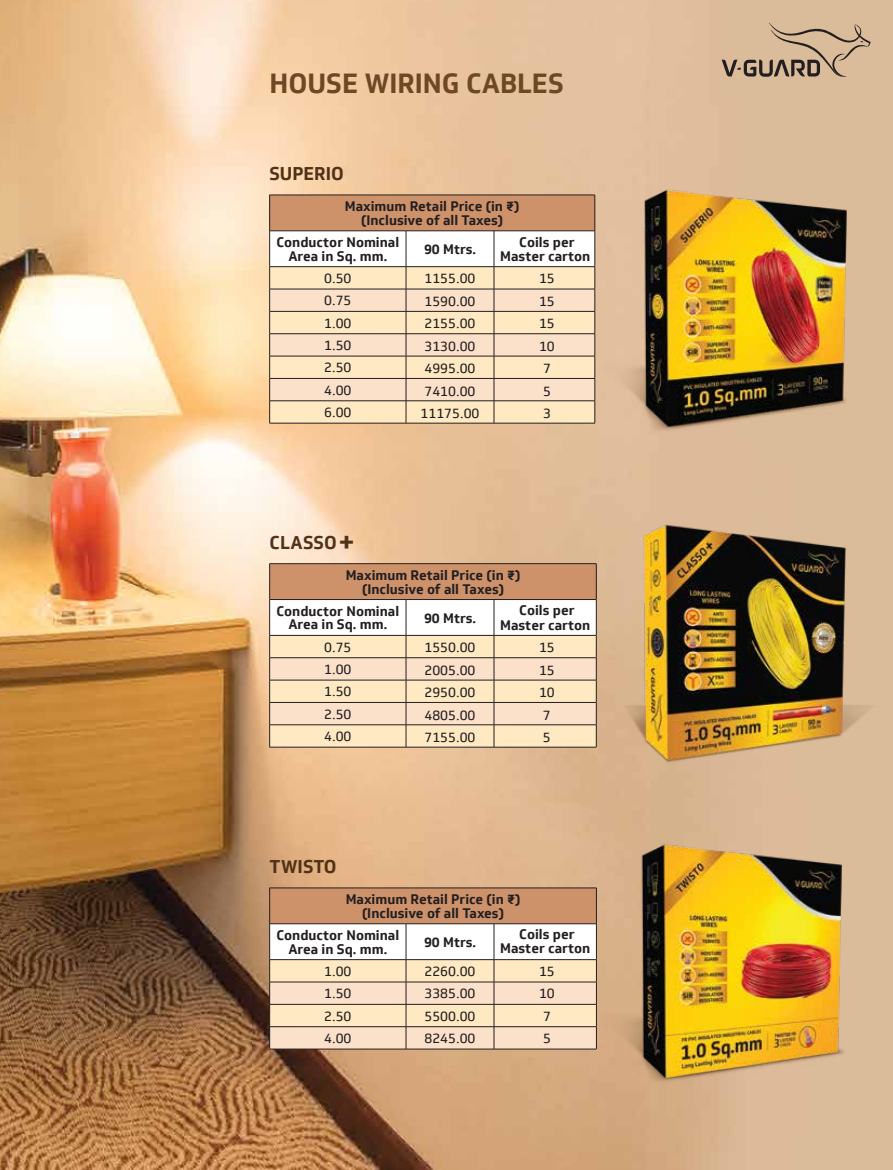
<style>
.page{position:relative;width:893px;height:1170px;background:#fff}
.page>*{position:absolute;margin:0;border:0;box-sizing:border-box;transform-origin:0 0}
.t1{font:700 27px "Soleto";color:#6d4824}
.t2{font:700 18px "Soleto";color:#513117}
.t3{font:700 13.5px/13.5px "Soleto";color:#231f20;text-align:center}
.t4{font:13.5px/22.5px "Soleto";color:#231f20;text-align:justify}
.s1{font-size:27.9px}
</style>
<div class="page">
<img style="left:0;top:0;width:893px;height:1169px">
<svg style="left:722px;top:23px;width:148px;height:54px"></svg>
<div style="left:563px;top:337px;width:312px;height:116px;background:#ddbc9a"></div>
<img style="left:609px;top:180px;width:251px;height:260px">
<img style="left:560px;top:988px;width:312px;height:116px">
<img style="left:607px;top:835px;width:249px;height:256px">
<div style="left:270px;top:887px;width:326px;height:36px;background:#ce926b"></div>
<hr style="left:269px;top:888px;width:1px;height:35px;background:#231f20">
<hr style="left:269px;top:887px;width:137px;height:1px;background:#231f20">
<hr style="left:406px;top:887px;width:190px;height:1px;background:#231f20">
<hr style="left:269px;top:1048px;width:137px;height:1px;background:#231f20">
<hr style="left:406px;top:1048px;width:190px;height:1px;background:#231f20">
<img style="left:610px;top:506px;width:276px;height:265px">
<div style="left:270px;top:195px;width:325px;height:36px;background:#ce926b"></div>
<hr style="left:269px;top:195px;width:1px;height:35px;background:#231f20">
<hr style="left:269px;top:195px;width:137px;height:1px;background:#231f20">
<hr style="left:406px;top:195px;width:189px;height:1px;background:#231f20">
<hr style="left:269px;top:423px;width:137px;height:1px;background:#231f20">
<hr style="left:406px;top:423px;width:189px;height:1px;background:#231f20">
<hr style="left:595px;top:195px;width:1px;height:35px;background:#231f20">
<svg style="left:269px;top:230px;width:327px;height:193px"></svg>
<div style="left:270px;top:563px;width:326px;height:36px;background:#ce926b"></div>
<hr style="left:269px;top:564px;width:1px;height:35px;background:#231f20">
<hr style="left:269px;top:563px;width:137px;height:1px;background:#231f20">
<hr style="left:406px;top:563px;width:190px;height:1px;background:#231f20">
<hr style="left:596px;top:564px;width:1px;height:35px;background:#231f20">
<svg style="left:269px;top:599px;width:328px;height:148px"></svg>
<hr style="left:596px;top:599px;width:1px;height:36px;background:#231f20">
<hr style="left:596px;top:888px;width:1px;height:35px;background:#231f20">
<svg style="left:269px;top:923px;width:328px;height:125px"></svg>
<hr style="left:596px;top:923px;width:1px;height:36px;background:#231f20">
<h1 class="t1" style="left:269px;top:66px;width:296px">HOUSE WIRING CABLES</h1>
<h2 class="t2" style="left:269px;top:162px;width:76px">SUPERIO</h2>
<p class="t3" style="left:345px;top:200px;width:176px">Maximum Retail Price (in ₹) (Inclusive of all Taxes)</p>
<p class="t3" style="left:277px;top:236px;width:124px">Conductor Nominal<br>Area in Sq. mm.</p>
<p class="t3" style="left:424px;top:242px;width:53px">90 Mtrs.</p>
<p class="t4" style="left:324px;top:267px;width:29px">0.50<br>0.75<br>1.00<br>1.50<br>2.50<br>4.00<br>6.00</p>
<p class="t4" style="left:421px;top:267px;width:60px;text-align:left">1155.00<br>1590.00<br>2155.00<br>3130.00<br>4995.00<br>7410.00<br>11175.00</p>
<p class="t4" style="left:539px;top:267px;width:17px;text-align:left">15<br>15<br>15<br>10<br>7<br>5<br>3</p>
<p class="t3" style="left:500px;top:235px;width:92px;line-height:14.2px">Coils per<br>Master carton</p>
<h2 class="t2" style="left:270px;top:531px;width:87px">CLASSO <span class="s1">+</span></h2>
<p class="t3" style="left:346px;top:568px;width:176px">Maximum Retail Price (in ₹) (Inclusive of all Taxes)</p>
<p class="t3" style="left:276px;top:604px;width:124px">Conductor Nominal<br>Area in Sq. mm.</p>
<p class="t3" style="left:424px;top:611px;width:53px">90 Mtrs.</p>
<p class="t4" style="left:324px;top:636px;width:29px">0.75<br>1.00<br>1.50<br>2.50<br>4.00</p>
<p class="t4" style="left:424px;top:636px;width:53px">1550.00<br>2005.00<br>2950.00<br>4805.00<br>7155.00</p>
<p class="t4" style="left:539px;top:636px;width:17px;text-align:left">15<br>15<br>10<br>7<br>5</p>
<p class="t3" style="left:500px;top:603px;width:92px;line-height:14.2px">Coils per<br>Master carton</p>
<h2 class="t2" style="left:269px;top:855px;width:69px">TWISTO</h2>
<p class="t3" style="left:346px;top:892px;width:176px">Maximum Retail Price (in ₹) (Inclusive of all Taxes)</p>
<p class="t3" style="left:277px;top:928px;width:124px">Conductor Nominal<br>Area in Sq. mm.</p>
<p class="t3" style="left:424px;top:935px;width:53px">90 Mtrs.</p>
<p class="t4" style="left:324px;top:960px;width:29px">1.00<br>1.50<br>2.50<br>4.00</p>
<p class="t4" style="left:424px;top:959px;width:53px">2260.00<br>3385.00<br>5500.00<br>8245.00</p>
<p class="t4" style="left:539px;top:959px;width:17px;text-align:left">15<br>10<br>7<br>5</p>
<p class="t3" style="left:500px;top:926px;width:92px;line-height:14.2px">Coils per<br>Master carton</p>
</div>
